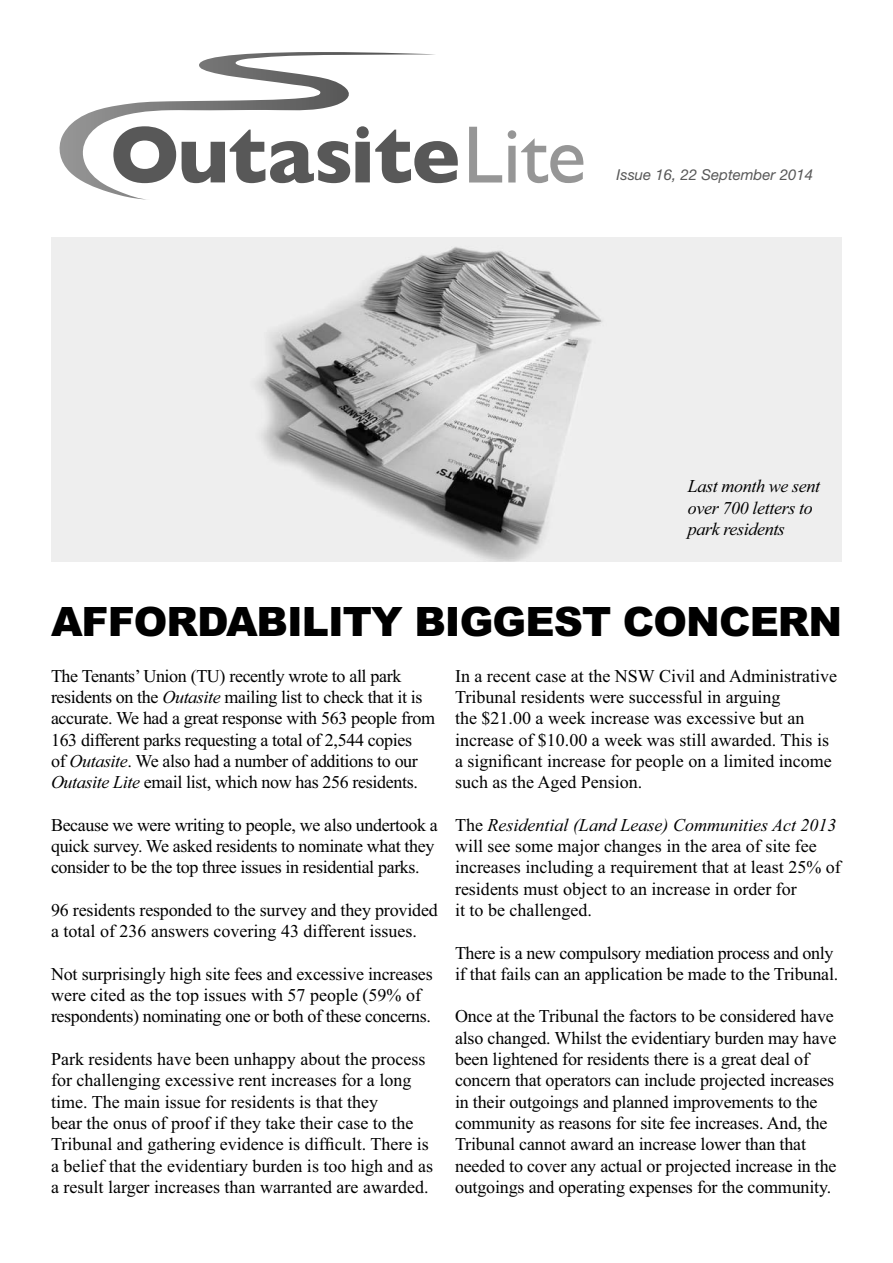
<style>
.page{position:relative;width:893px;height:1263px;background:#fff}
.page>*{position:absolute;margin:0;border:0;box-sizing:border-box;transform-origin:0 0}
.t1{font:900 40.5px "Arial";letter-spacing:-.025em;color:#000}
.t2{font:18px/21.3px "Times New Roman";letter-spacing:-.01em;color:#000}
.t3{font:italic 18px/21.3px "Times New Roman";letter-spacing:-.02em;color:#000}
.t4{font:italic 15px "Helvetica Neue";color:#585858}
.s1{font-style:italic}
</style>
<div class="page">
<img style="left:51px;top:237px;width:791px;height:325px">
<svg style="left:59px;top:52px;width:377px;height:148px"></svg>
<svg style="left:469px;top:127px;width:33px;height:55px"></svg>
<svg style="left:508px;top:130px;width:75px;height:53px"></svg>
<svg style="left:113px;top:126px;width:63px;height:57px"></svg>
<svg style="left:182px;top:126px;width:276px;height:57px"></svg>
<p class="t4" style="left:617px;top:169px;width:198px">Issue 16, 22 September 2014</p>
<p class="t3" style="left:688px;top:475px;width:134px">Last month we sent over 700 letters to park residents</p>
<h1 class="t1" style="left:51px;top:607px;width:793px">AFFORDABILITY BIGGEST CONCERN</h1>
<p class="t2" style="left:51px;top:667px;width:385px">The Tenants’ Union (TU) recently wrote to all park residents on the <span class="s1">Outasite</span> mailing list to check that it is accurate. We had a great response with 563 people from 163 different parks requesting a total of 2,544 copies<br>of <span class="s1">Outasite</span>. We also had a number of additions to our <span class="s1">Outasite Lite</span> email list, which now has 256 residents.</p>
<p class="t2" style="left:51px;top:816px;width:388px">Because we were writing to people, we also undertook a quick survey. We asked residents to nominate what they consider to be the top three issues in residential parks.</p>
<p class="t2" style="left:51px;top:901px;width:388px">96 residents responded to the survey and they provided a total of 236 answers covering 43 different issues.</p>
<p class="t2" style="left:51px;top:965px;width:383px">Not surprisingly high site fees and excessive increases were cited as the top issues with 57 people (59% of respondents) nominating one or both of these concerns.</p>
<p class="t2" style="left:51px;top:1050px;width:383px">Park residents have been unhappy about the process for challenging excessive rent increases for a long time. The main issue for residents is that they<br>bear the onus of proof if they take their case to the Tribunal and gathering evidence is difficult. There is a belief that the evidentiary burden is too high and as a result larger increases than warranted are awarded.</p>
<p class="t2" style="left:455px;top:667px;width:384px">In a recent case at the NSW Civil and Administrative Tribunal residents were successful in arguing<br>the $21.00 a week increase was excessive but an increase of $10.00 a week was still awarded. This is a significant increase for people on a limited income such as the Aged Pension.</p>
<p class="t2" style="left:455px;top:816px;width:387px">The <span class="s1">Residential (Land Lease) Communities Act 2013 </span>will see some major changes in the area of site fee increases including a requirement that at least 25% of residents must object to an increase in order for<br>it to be challenged.</p>
<p class="t2" style="left:455px;top:943px;width:385px">There is a new compulsory mediation process and only if that fails can an application be made to the Tribunal.</p>
<p class="t2" style="left:455px;top:1007px;width:383px">Once at the Tribunal the factors to be considered have also changed. Whilst the evidentiary burden may have been lightened for residents there is a great deal of concern that operators can include projected increases in their outgoings and planned improvements to the community as reasons for site fee increases. And, the Tribunal cannot award an increase lower than that needed to cover any actual or projected increase in the outgoings and operating expenses for the community.</p>
</div>
